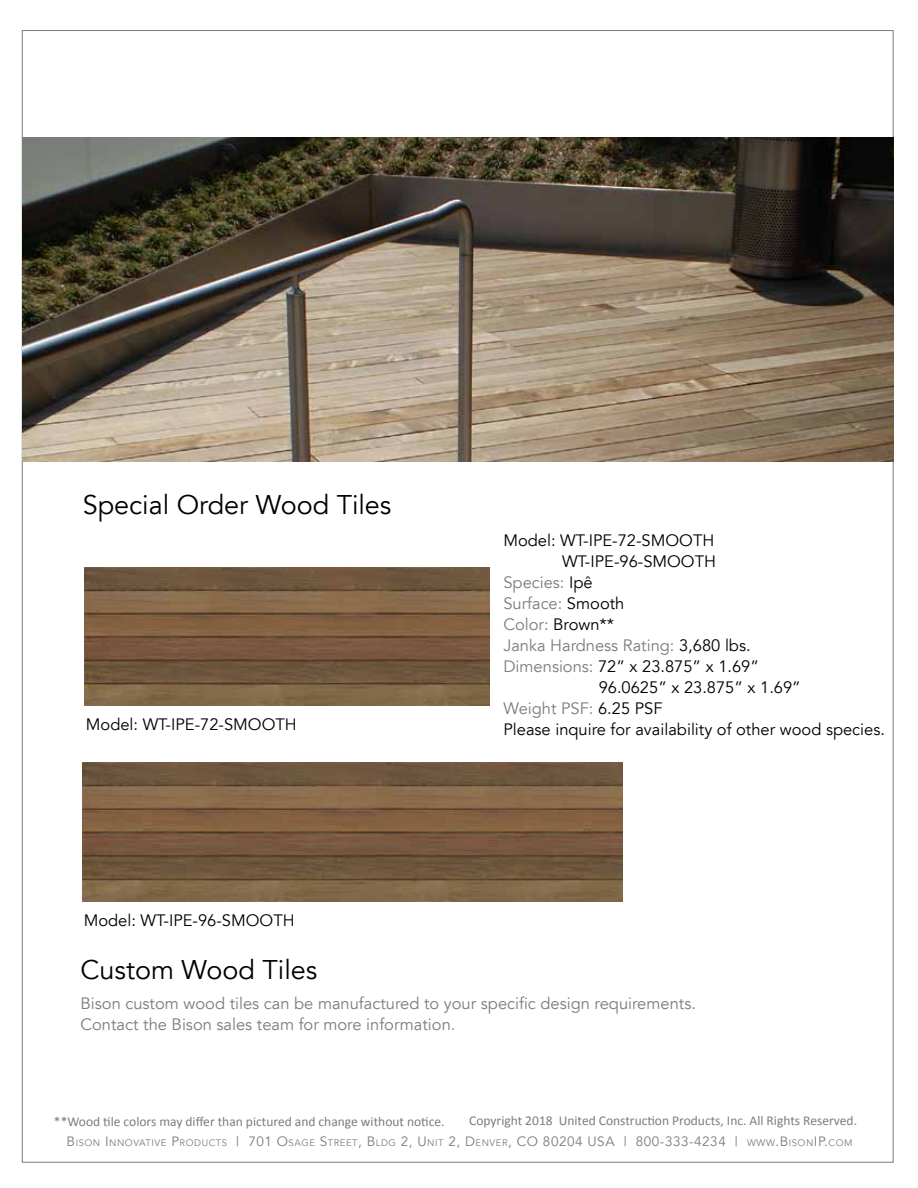
<style>
.page{position:relative;width:918px;height:1188px;background:#fff}
.page>*{position:absolute;margin:0;border:0;box-sizing:border-box;transform-origin:0 0}
.t1{font:27px "Avenir LT";color:#000}
.t2{font:16.5px "Avenir LT";color:#000}
.t3{font:16.5px/21px "Avenir LT";color:#7b7c7e}
.t4{font:13.5px "Calibri";color:#7b7c7e}
.t5{font:13.5px "Avenir LT";letter-spacing:.04em;color:#7b7c7e}
.t6{font:9.45px "Avenir LT";letter-spacing:.055em;color:#7b7c7e}
.s1{color:#000}
.s2{color:#7b7c7e}
.s3{font-size:13.5px}
.s4{font-size:9.45px}
</style>
<div class="page">
<img style="left:23px;top:137px;width:870px;height:324px">
<img style="left:85px;top:567px;width:405px;height:138px">
<img style="left:83px;top:762px;width:540px;height:139px">
<h1 class="t1" style="left:83px;top:489px;width:310px">Special Order Wood Tiles</h1>
<p class="t2" style="left:503px;top:531px;width:212px">Model: WT-IPE-72-SMOOTH</p>
<p class="t2" style="left:562px;top:552px;width:156px">WT-IPE-96-SMOOTH</p>
<p class="t3" style="left:503px;top:573px;width:91px">Species: <span class="s1">Ipê</span></p>
<p class="t3" style="left:503px;top:594px;width:123px">Surface: <span class="s1">Smooth</span></p>
<p class="t2" style="left:503px;top:615px;width:112px"><span class="s2">Color:</span> Brown**</p>
<p class="t3" style="left:503px;top:636px;width:249px">Janka Hardness Rating: <span class="s1">3,680 lbs.</span></p>
<p class="t2" style="left:503px;top:657px;width:257px"><span class="s2">Dimensions:</span> 72” x 23.875” x 1.69”</p>
<p class="t2" style="left:599px;top:678px;width:204px">96.0625” x 23.875” x 1.69”</p>
<p class="t3" style="left:503px;top:699px;width:161px">Weight PSF: <span class="s1">6.25 PSF</span></p>
<p class="t2" style="left:86px;top:715px;width:212px">Model: WT-IPE-72-SMOOTH</p>
<p class="t2" style="left:503px;top:720px;width:383px">Please inquire for availability of other wood species.</p>
<p class="t2" style="left:84px;top:911px;width:212px">Model: WT-IPE-96-SMOOTH</p>
<h1 class="t1" style="left:81px;top:955px;width:238px">Custom Wood Tiles</h1>
<p class="t3" style="left:81px;top:993px;width:617px">Bison custom wood tiles can be manufactured to your specific design requirements.<br>Contact the Bison sales team for more information.</p>
<p class="t4" style="left:54px;top:1113px;width:392px">**Wood tile colors may differ than pictured and change without notice.</p>
<p class="t4" style="left:469px;top:1112px;width:389px">Copyright 2018 United Construction Products, Inc. All Rights Reserved.</p>
<p class="t6" style="left:67px;top:1137px;width:531px"><span class="s3">B</span>ISON <span class="s3">I</span> NNOVATIVE <span class="s3">P</span>RODUCTS <span class="s3">| 701 O</span>SAGE <span class="s3">S</span>TREET<span class="s3">, B</span>LDG <span class="s3">2, U</span> NIT <span class="s3">2, D</span> ENVER<span class="s3">, CO 80204 USA</span></p>
<p class="t5" style="left:624px;top:1133px;width:230px">| 800-333-4234 | <span class="s4">WWW</span>.B<span class="s4">ISON</span>I P.<span class="s4">COM</span></p>
</div>
